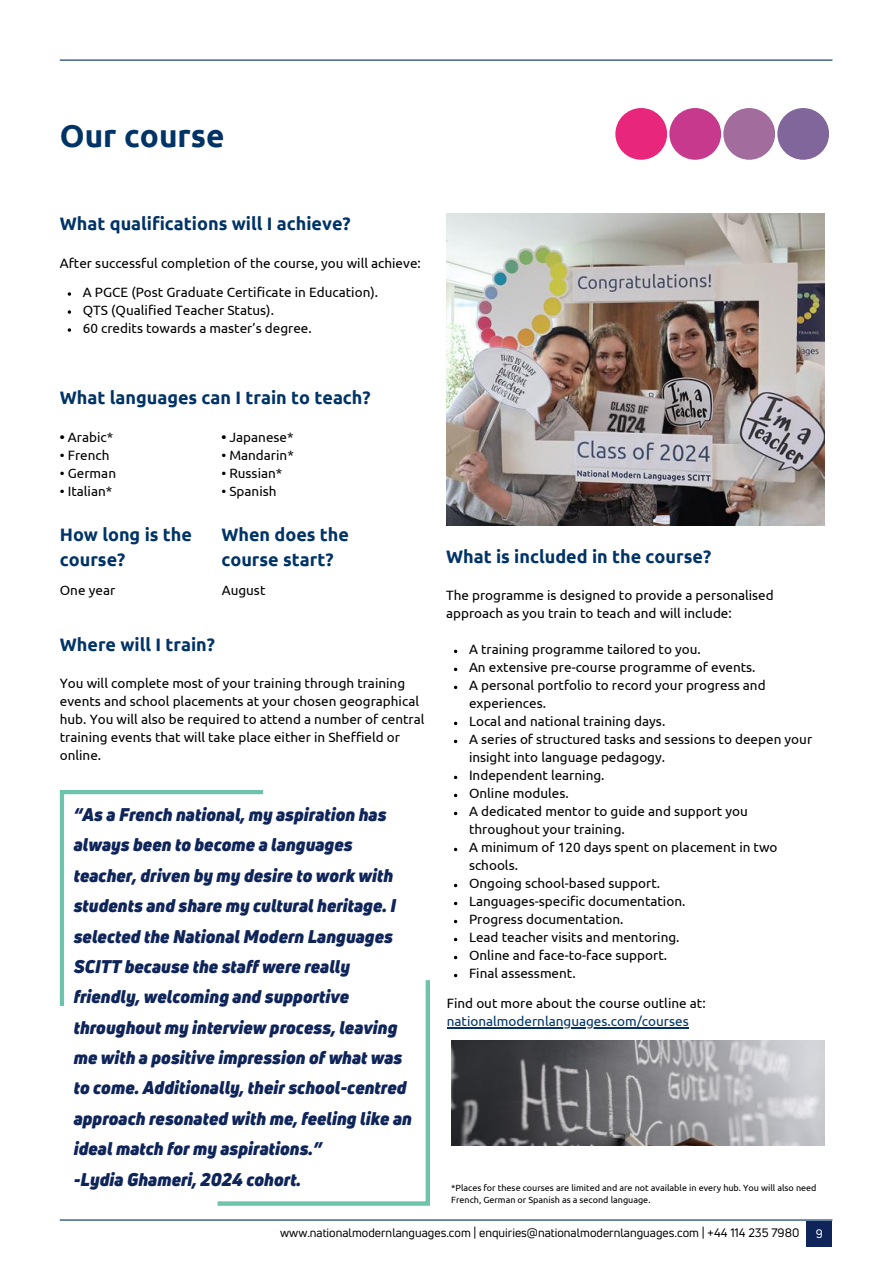
<style>
.page{position:relative;width:894px;height:1264px;background:#fff}
.page>*{position:absolute;margin:0;border:0;box-sizing:border-box;transform-origin:0 0}
.t1{font:700 31.5px "Ubuntu";color:#036}
.t2{font:italic 900 18px/30.3px "Uni Neue";color:#0f2559}
.t3{font:700 18px/24.8px "Ubuntu";color:#036}
.t4{font:13.5px/18px "Ubuntu";color:#000}
.t5{font:13.5px "Ubuntu";color:#036}
.t6{font:12px "Uni Neue";color:#000}
.t7{font:12px "Uni Neue";color:#fff}
.t8{font:9px/12px "Ubuntu";color:#000}
.s1{font-weight:700}
</style>
<div class="page">
<hr style="left:60px;top:60px;width:772px;height:1px;background:#036">
<hr style="left:60px;top:1219px;width:772px;height:1px;background:#036">
<img style="left:446px;top:214px;width:377px;height:311px">
<div style="left:615px;top:108px;width:52px;height:52px;background:#e7267c;border-radius:50%"></div>
<div style="left:669px;top:108px;width:52px;height:52px;background:#c6398d;border-radius:50%"></div>
<div style="left:777px;top:108px;width:51px;height:52px;background:#81669b;border-radius:50%"></div>
<div style="left:723px;top:108px;width:51px;height:52px;background:#a26c9c;border-radius:50%"></div>
<svg style="left:60px;top:790px;width:203px;height:215px"></svg>
<svg style="left:217px;top:980px;width:213px;height:225px"></svg>
<div style="left:806px;top:1220px;width:26px;height:26px;background:#0f2559"></div>
<img style="left:451px;top:1040px;width:373px;height:105px">
<svg style="left:68px;top:292px;width:3px;height:4px"></svg>
<svg style="left:68px;top:310px;width:3px;height:4px"></svg>
<svg style="left:68px;top:328px;width:3px;height:4px"></svg>
<hr style="left:446px;top:1027px;width:242px;height:1px;background:#036">
<h1 class="t1" style="left:60px;top:118px;width:166px">Our course</h1>
<h2 class="t3" style="left:60px;top:211px;width:292px">What qualifications will I achieve?</h2>
<p class="t4" style="left:60px;top:254px;width:362px">After successful completion of the course, you will achieve:</p>
<p class="t4" style="left:83px;top:283px;width:297px">A PGCE (Post Graduate Certificate in Education).<br>QTS (Qualified Teacher Status).<br>60 credits towards a master’s degree.</p>
<h2 class="t3" style="left:60px;top:385px;width:312px">What languages can I train to teach?</h2>
<p class="t4" style="left:60px;top:427px;width:55px"><span class="s1">•</span> Arabic*</p>
<p class="t4" style="left:60px;top:445px;width:51px">• French</p>
<p class="t4" style="left:60px;top:463px;width:58px">• German</p>
<p class="t4" style="left:60px;top:481px;width:54px">• Italian*</p>
<p class="t4" style="left:221px;top:427px;width:74px"><span class="s1">•</span> Japanese*</p>
<p class="t4" style="left:221px;top:445px;width:74px">• Mandarin*</p>
<p class="t4" style="left:221px;top:463px;width:62px">• Russian*</p>
<p class="t4" style="left:221px;top:481px;width:57px">• Spanish</p>
<h2 class="t3" style="left:60px;top:522px;width:134px">How long is the course?</h2>
<h2 class="t3" style="left:221px;top:522px;width:129px">When does the course start?</h2>
<h2 class="t3" style="left:446px;top:543px;width:266px">What is included in the course?</h2>
<p class="t4" style="left:446px;top:586px;width:329px">The programme is designed to provide a personalised approach as you train to teach and will include:</p>
<p class="t4" style="left:469px;top:640px;width:344px">A training programme tailored to you.<br>An extensive pre-course programme of events.<br>A personal portfolio to record your progress and experiences.<br>Local and national training days.<br>A series of structured tasks and sessions to deepen your insight into language pedagogy.<br>Independent learning.<br>Online modules.<br>A dedicated mentor to guide and support you throughout your training.<br>A minimum of 120 days spent on placement in two schools.<br>Ongoing school-based support.<br>Languages-specific documentation.<br>Progress documentation.<br>Lead teacher visits and mentoring.<br>Online and face-to-face support.<br>Final assessment.</p>
<p class="t4" style="left:446px;top:994px;width:260px">Find out more about the course outline at:</p>
<p class="t5" style="left:446px;top:1013px;width:243px">nationalmodernlanguages.com/courses</p>
<p class="t4" style="left:60px;top:581px;width:57px">One year</p>
<p class="t4" style="left:222px;top:581px;width:45px">August</p>
<h2 class="t3" style="left:60px;top:632px;width:157px">Where will I train?</h2>
<p class="t4" style="left:60px;top:674px;width:366px">You will complete most of your training through training events and school placements at your chosen geographical hub. You will also be required to attend a number of central training events that will take place either in Sheffield or online.</p>
<p class="t2" style="left:74px;top:799px;width:339px">“As a French national, my aspiration has always been to become a languages teacher, driven by my desire to work with students and share my cultural heritage. I selected the National Modern Languages SCITT because the staff were really friendly, welcoming and supportive throughout my interview process, leaving me with a positive impression of what was to come. Additionally, their school-centred approach resonated with me, feeling like an ideal match for my aspirations.”<br>-Lydia Ghameri, 2024 cohort.</p>
<p class="t6" style="left:280px;top:1224px;width:520px">www.nationalmodernlanguages.com | enquiries@nationalmodernlanguages.com | +44 114 235 7980</p>
<p class="t8" style="left:451px;top:1181px;width:367px">*Places for these courses are limited and are not available in every hub. You will also need<br>French, German or Spanish as a second language.</p>
<p class="t7" style="left:815px;top:1224px;width:9px">9</p>
</div>
